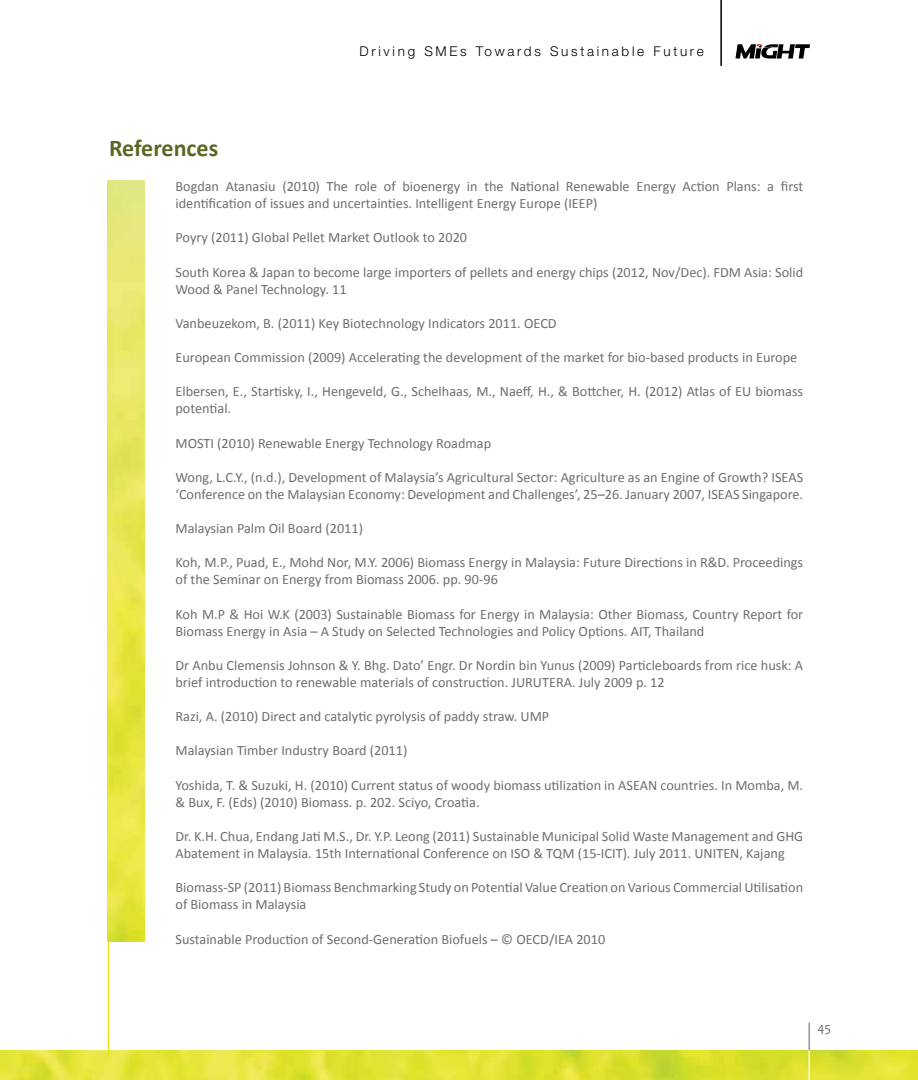
<style>
.page{position:relative;width:918px;height:1080px;background:#fff}
.page>*{position:absolute;margin:0;border:0;box-sizing:border-box;transform-origin:0 0}
.t1{font:700 24px "Calibri";color:#5e6625}
.t2{font:14.25px/17.1px "Calibri";color:#6d6e71}
.t3{font:300 13.5px "Helvetica Neue LT Std";letter-spacing:.2em;color:#000}
.t4{font:13.5px "Candara";color:#6d6e71}
</style>
<div class="page">
<img style="left:0;top:1050px;width:918px;height:30px">
<svg style="left:735px;top:44px;width:75px;height:15px"></svg>
<hr style="left:720px;top:0;width:2px;height:66px;background:#000">
<hr style="left:808px;top:1018px;width:2px;height:62px;background:#fff">
<hr style="left:808px;top:1023px;width:2px;height:28px;background:#95979a">
<hr style="left:108px;top:758px;width:1px;height:298px;background:#e4e417">
<img style="left:108px;top:181px;width:37px;height:761px">
<p class="t3" style="left:360px;top:43px;width:346px">Driving SMEs Towards Sustainable Future</p>
<h1 class="t1" style="left:109px;top:133px;width:111px">References</h1>
<p class="t2" style="left:176px;top:178px;width:629px">Bogdan Atanasiu (2010) The role of bioenergy in the National Renewable Energy Action Plans: a first identification of issues and uncertainties. Intelligent Energy Europe (IEEP)</p>
<p class="t2" style="left:176px;top:229px;width:293px">Poyry (2011) Global Pellet Market Outlook to 2020</p>
<p class="t2" style="left:176px;top:263px;width:629px">South Korea &amp; Japan to become large importers of pellets and energy chips (2012, Nov/Dec). FDM Asia: Solid<br>Wood &amp; Panel Technology. 11</p>
<p class="t2" style="left:176px;top:315px;width:383px">Vanbeuzekom, B. (2011) Key Biotechnology Indicators 2011. OECD</p>
<p class="t2" style="left:176px;top:349px;width:623px">European Commission (2009) Accelerating the development of the market for bio-based products in Europe</p>
<p class="t2" style="left:176px;top:383px;width:629px">Elbersen, E., Startisky, I., Hengeveld, G., Schelhaas, M., Naeff, H., &amp; Bottcher, H. (2012) Atlas of EU biomass potential.</p>
<p class="t2" style="left:176px;top:434px;width:317px">MOSTI (2010) Renewable Energy Technology Roadmap</p>
<p class="t2" style="left:176px;top:469px;width:629px">Wong, L.C.Y., (n.d.), Development of Malaysia’s Agricultural Sector: Agriculture as an Engine of Growth? ISEAS ‘Conference on the Malaysian Economy: Development and Challenges’, 25–26. January 2007, ISEAS Singapore.</p>
<p class="t2" style="left:176px;top:520px;width:189px">Malaysian Palm Oil Board (2011)</p>
<p class="t2" style="left:176px;top:554px;width:629px">Koh, M.P., Puad, E., Mohd Nor, M.Y. 2006) Biomass Energy in Malaysia: Future Directions in R&amp;D. Proceedings of the Seminar on Energy from Biomass 2006. pp. 90-96</p>
<p class="t2" style="left:176px;top:605px;width:629px">Koh M.P &amp; Hoi W.K (2003) Sustainable Biomass for Energy in Malaysia: Other Biomass, Country Report for<br>Biomass Energy in Asia – A Study on Selected Technologies and Policy Options. AIT, Thailand</p>
<p class="t2" style="left:176px;top:657px;width:629px">Dr Anbu Clemensis Johnson &amp; Y. Bhg. Dato’ Engr. Dr Nordin bin Yunus (2009) Particleboards from rice husk: A brief introduction to renewable materials of construction. JURUTERA. July 2009 p. 12</p>
<p class="t2" style="left:176px;top:708px;width:375px">Razi, A. (2010) Direct and catalytic pyrolysis of paddy straw. UMP</p>
<p class="t2" style="left:176px;top:742px;width:233px">Malaysian Timber Industry Board (2011)</p>
<p class="t2" style="left:176px;top:776px;width:629px">Yoshida, T. &amp; Suzuki, H. (2010) Current status of woody biomass utilization in ASEAN countries. In Momba, M. &amp; Bux, F. (Eds) (2010) Biomass. p. 202. Sciyo, Croatia.</p>
<p class="t2" style="left:176px;top:828px;width:629px">Dr. K.H. Chua, Endang Jati M.S., Dr. Y.P. Leong (2011) Sustainable Municipal Solid Waste Management and GHG<br>Abatement in Malaysia. 15th International Conference on ISO &amp; TQM (15-ICIT). July 2011. UNITEN, Kajang</p>
<p class="t2" style="left:176px;top:879px;width:629px">Biomass-SP (2011) Biomass Benchmarking Study on Potential Value Creation on Various Commercial Utilisation of Biomass in Malaysia</p>
<p class="t2" style="left:176px;top:930px;width:431px">Sustainable Production of Second-Generation Biofuels – © OECD/IEA 2010</p>
<p class="t4" style="left:817px;top:1020px;width:15px">45</p>
</div>
